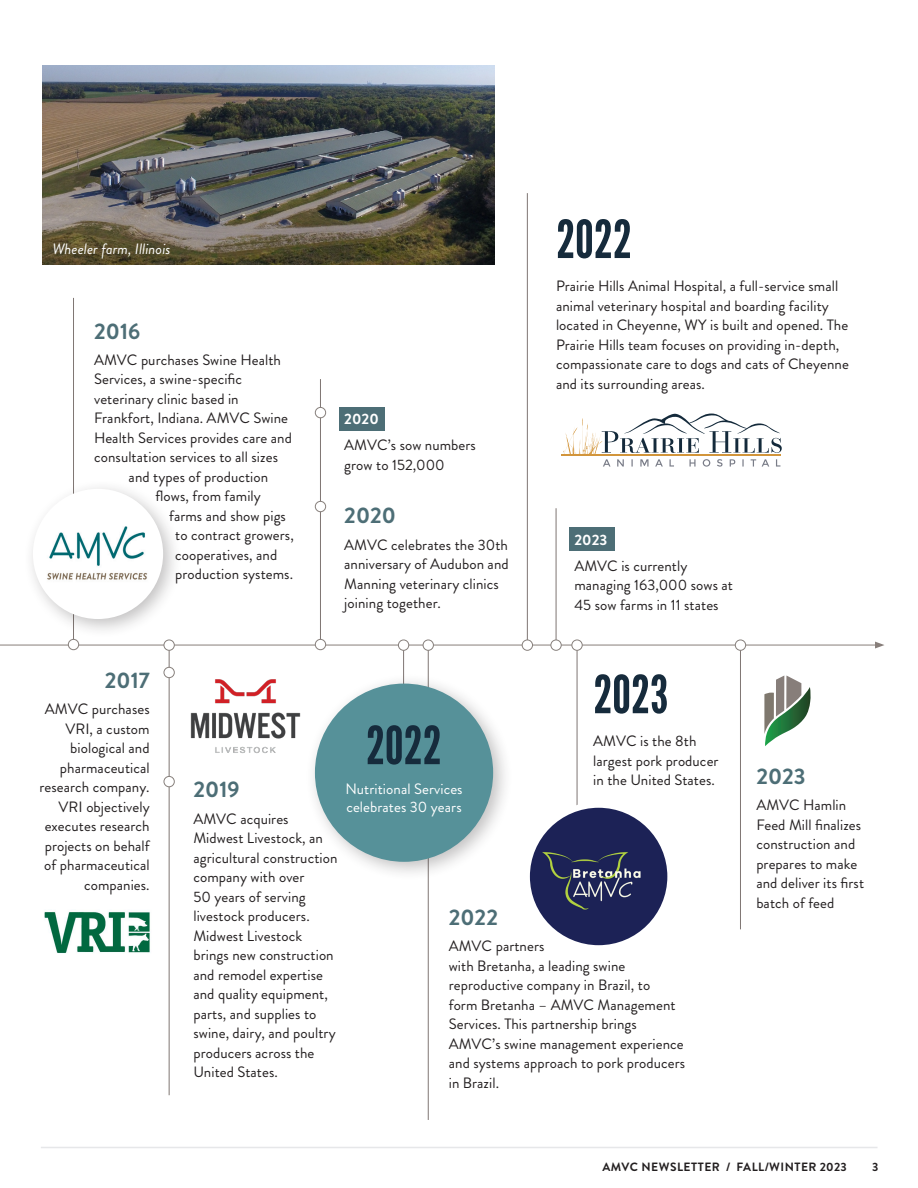
<style>
.page{position:relative;width:918px;height:1188px;background:#fff}
.page>*{position:absolute;margin:0;border:0;box-sizing:border-box;transform-origin:0 0}
.t1{font:52.5px "League Gothic";color:#162b3c}
.t2{font:700 22.5px "Brandon Grotesque";letter-spacing:.005em;color:#4d6e76}
.t3{font:15px/19.5px "Brandon Grotesque";letter-spacing:.005em;color:#231f20}
.t4{font:15px/18px "Brandon Grotesque";letter-spacing:.005em;color:#fff}
.t5{font:italic 15px "Brandon Grotesque";letter-spacing:.005em;color:#fff}
.t6{font:700 15px "Brandon Grotesque";letter-spacing:.005em;color:#fff}
.t7{font:700 12px "Brandon Grotesque";letter-spacing:.04em;color:#231f20}
</style>
<div class="page">
<hr style="left:41px;top:1147px;width:837px;height:1px;background:#e6e7e9">
<img style="left:42px;top:66px;width:453px;height:199px">
<hr style="left:0;top:645px;width:877px;height:1px;background:#877e7a">
<svg style="left:875px;top:642px;width:9px;height:7px"></svg>
<div style="left:339px;top:407px;width:46px;height:24px;background:#4d6e76"></div>
<div style="left:570px;top:528px;width:45px;height:23px;background:#4d6e76"></div>
<img style="left:190px;top:679px;width:111px;height:75px">
<hr style="left:562px;top:455px;width:219px;height:1px;background:#d2953b">
<svg style="left:563px;top:414px;width:219px;height:53px"></svg>
<hr style="left:169px;top:642px;width:1px;height:453px;background:#7f7673">
<div style="left:164px;top:640px;width:10px;height:10px;background:#fff;border-radius:50%"></div>
<div style="left:164px;top:640px;width:11px;height:11px;border:1px solid #87807c;border-radius:50%"></div>
<hr style="left:403px;top:642px;width:1px;height:131px;background:#7f7673">
<div style="left:398px;top:640px;width:11px;height:10px;background:#fff;border-radius:50%"></div>
<div style="left:398px;top:640px;width:11px;height:11px;border:1px solid #87807c;border-radius:50%"></div>
<hr style="left:428px;top:642px;width:1px;height:478px;background:#7f7673">
<div style="left:423px;top:640px;width:10px;height:10px;background:#fff;border-radius:50%"></div>
<div style="left:423px;top:640px;width:11px;height:11px;border:1px solid #87807c;border-radius:50%"></div>
<hr style="left:527px;top:193px;width:1px;height:456px;background:#7f7673">
<div style="left:522px;top:640px;width:11px;height:10px;background:#fff;border-radius:50%"></div>
<div style="left:522px;top:640px;width:11px;height:11px;border:1px solid #87807c;border-radius:50%"></div>
<hr style="left:556px;top:508px;width:1px;height:141px;background:#7f7673">
<div style="left:551px;top:640px;width:10px;height:10px;background:#fff;border-radius:50%"></div>
<div style="left:551px;top:640px;width:11px;height:11px;border:1px solid #87807c;border-radius:50%"></div>
<hr style="left:577px;top:646px;width:1px;height:256px;background:#7f7673">
<div style="left:572px;top:640px;width:10px;height:10px;background:#fff;border-radius:50%"></div>
<div style="left:572px;top:640px;width:11px;height:11px;border:1px solid #87807c;border-radius:50%"></div>
<hr style="left:740px;top:646px;width:1px;height:283px;background:#7f7673">
<div style="left:735px;top:640px;width:11px;height:10px;background:#fff;border-radius:50%"></div>
<div style="left:735px;top:640px;width:11px;height:11px;border:1px solid #87807c;border-radius:50%"></div>
<hr style="left:320px;top:379px;width:1px;height:269px;background:#7f7673">
<div style="left:315px;top:639px;width:11px;height:11px;background:#fff;border-radius:50%"></div>
<div style="left:315px;top:639px;width:11px;height:11px;border:1px solid #87807c;border-radius:50%"></div>
<hr style="left:73px;top:298px;width:1px;height:350px;background:#7f7673">
<div style="left:68px;top:639px;width:11px;height:11px;background:#fff;border-radius:50%"></div>
<div style="left:68px;top:639px;width:11px;height:11px;border:1px solid #87807c;border-radius:50%"></div>
<svg style="left:764px;top:675px;width:47px;height:71px"></svg>
<img style="left:44px;top:911px;width:106px;height:43px">
<div style="left:164px;top:667px;width:10px;height:11px;background:#fff;border-radius:50%"></div>
<div style="left:164px;top:667px;width:11px;height:11px;border:1px solid #87807c;border-radius:50%"></div>
<div style="left:164px;top:776px;width:10px;height:11px;background:#fff;border-radius:50%"></div>
<div style="left:164px;top:776px;width:11px;height:11px;border:1px solid #87807c;border-radius:50%"></div>
<div style="left:315px;top:407px;width:11px;height:11px;background:#fff;border-radius:50%"></div>
<div style="left:315px;top:407px;width:11px;height:11px;border:1px solid #87807c;border-radius:50%"></div>
<div style="left:315px;top:501px;width:11px;height:11px;background:#fff;border-radius:50%"></div>
<div style="left:315px;top:501px;width:11px;height:11px;border:1px solid #87807c;border-radius:50%"></div>
<div style="left:304px;top:673px;width:209px;height:209px;background:#231f20;opacity:.28"></div>
<div style="left:315px;top:684px;width:178px;height:178px;background:#569199;border-radius:50%"></div>
<svg style="left:527px;top:805px;width:143px;height:143px;background:#3b406d"></svg>
<img style="left:532px;top:828px;width:117px;height:97px">
<div style="left:524px;top:802px;width:149px;height:149px;border:6px solid #fff;border-radius:50%"></div>
<div style="left:23px;top:479px;width:160px;height:160px;background:#231f20;opacity:.28"></div>
<div style="left:36px;top:492px;width:124px;height:124px;background:#fff;border-radius:50%"></div>
<div style="left:33px;top:489px;width:130px;height:130px;border:6px solid #fff;border-radius:50%"></div>
<img style="left:41px;top:524px;width:114px;height:59px">
<p class="t5" style="left:52px;top:238px;width:120px">Wheeler farm, Illinois</p>
<p class="t2" style="left:94px;top:315px;width:48px">2016</p>
<p class="t3" style="left:94px;top:350px;width:188px">AMVC purchases Swine Health</p>
<p class="t3" style="left:94px;top:370px;width:150px">Services, a swine-specific</p>
<p class="t3" style="left:94px;top:389px;width:146px">veterinary clinic based in</p>
<p class="t3" style="left:94px;top:409px;width:196px">Frankfort, Indiana. AMVC Swine</p>
<p class="t3" style="left:94px;top:428px;width:199px">Health Services provides care and</p>
<p class="t3" style="left:94px;top:448px;width:185px">consultation services to all sizes</p>
<p class="t3" style="left:129px;top:467px;width:141px">and types of production</p>
<p class="t3" style="left:156px;top:487px;width:107px">flows, from family</p>
<p class="t3" style="left:169px;top:506px;width:118px">farms and show pigs</p>
<p class="t3" style="left:175px;top:526px;width:120px">to contract growers,</p>
<p class="t3" style="left:175px;top:545px;width:104px">cooperatives, and</p>
<p class="t3" style="left:175px;top:565px;width:119px">production systems.</p>
<p class="t6" style="left:344px;top:409px;width:36px">2020</p>
<p class="t3" style="left:344px;top:436px;width:133px">AMVC’s sow numbers grow to 152,000</p>
<p class="t2" style="left:344px;top:500px;width:53px">2020</p>
<p class="t3" style="left:344px;top:535px;width:166px">AMVC celebrates the 30th anniversary of Audubon and<br>Manning veterinary clinics joining together.</p>
<p class="t1" style="left:556px;top:203px;width:77px">2022</p>
<p class="t3" style="left:556px;top:276px;width:294px">Prairie Hills Animal Hospital, a full-service small animal veterinary hospital and boarding facility located in Cheyenne, WY is built and opened. The Prairie Hills team focuses on providing in-depth, compassionate care to dogs and cats of Cheyenne and its surrounding areas.</p>
<p class="t6" style="left:574px;top:529px;width:34px">2023</p>
<p class="t3" style="left:574px;top:556px;width:160px">AMVC is currently managing 163,000 sows at<br>45 sow farms in 11 states</p>
<p class="t2" style="left:105px;top:665px;width:46px">2017</p>
<p class="t3" style="left:39px;top:700px;width:112px;text-align:right">AMVC purchases<br>VRI, a custom biological and pharmaceutical research company.<br>VRI objectively executes research projects on behalf of pharmaceutical companies.</p>
<p class="t2" style="left:193px;top:774px;width:48px">2019</p>
<p class="t3" style="left:193px;top:809px;width:146px">AMVC acquires<br>Midwest Livestock, an agricultural construction company with over<br>50 years of serving livestock producers.<br>Midwest Livestock brings new construction and remodel expertise and quality equipment, parts, and supplies to swine, dairy, and poultry producers across the<br>United States.</p>
<p class="t1" style="left:366px;top:709px;width:77px">2022</p>
<p class="t4" style="left:345px;top:780px;width:119px">Nutritional Services celebrates 30 years</p>
<p class="t1" style="left:593px;top:658px;width:77px">2023</p>
<p class="t3" style="left:593px;top:732px;width:127px">AMVC is the 8th largest pork producer in the United States.</p>
<p class="t2" style="left:449px;top:902px;width:51px">2022</p>
<p class="t3" style="left:449px;top:937px;width:238px">AMVC partners<br>with Bretanha, a leading swine reproductive company in Brazil, to<br>form Bretanha – AMVC Management<br>Services. This partnership brings<br>AMVC’s swine management experience and systems approach to pork producers in Brazil.</p>
<p class="t2" style="left:756px;top:760px;width:51px">2023</p>
<p class="t3" style="left:756px;top:796px;width:109px">AMVC Hamlin<br>Feed Mill finalizes construction and prepares to make and deliver its first batch of feed</p>
<p class="t7" style="left:602px;top:1158px;width:246px">AMVC NEWSLETTER / FALL/WINTER 2023</p>
<p class="t7" style="left:872px;top:1158px;width:8px">3</p>
</div>
